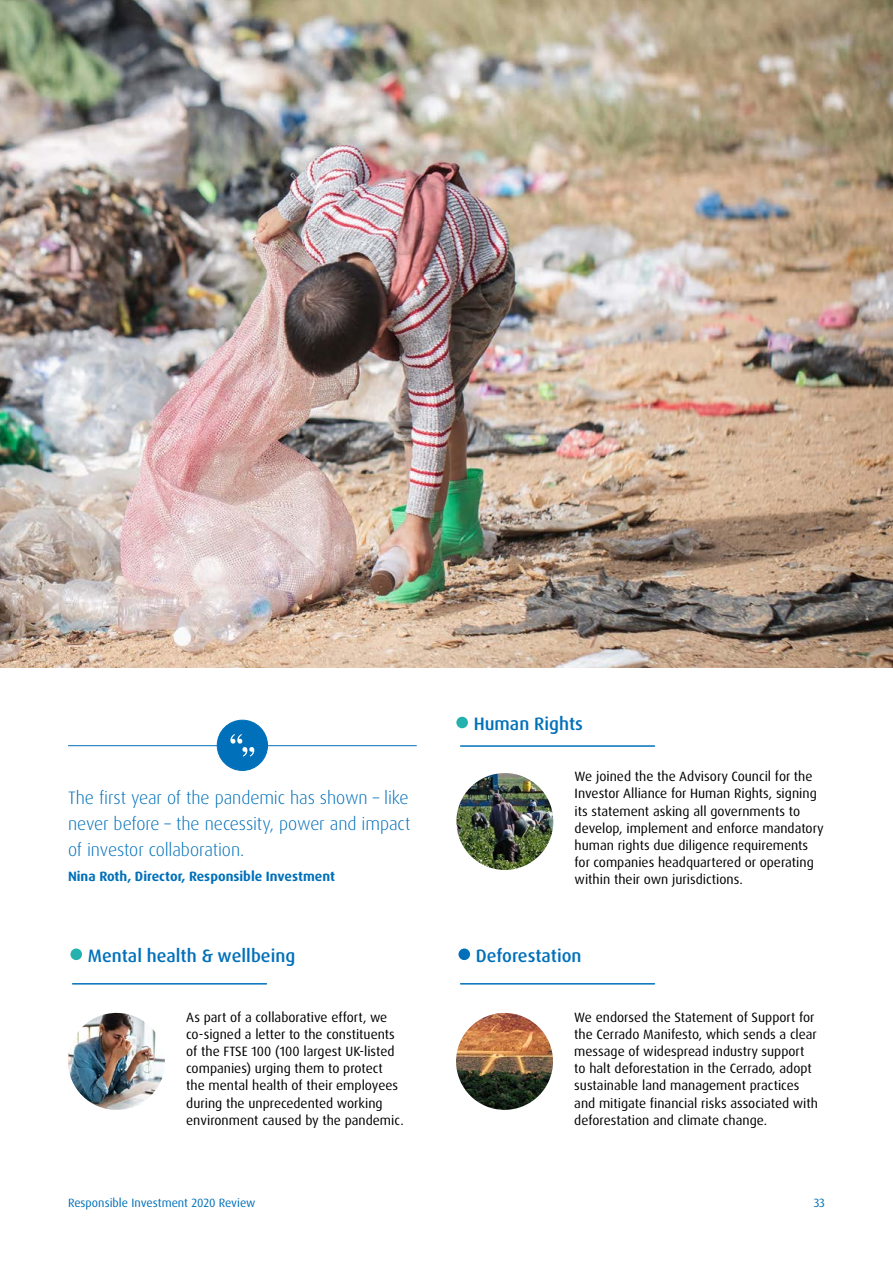
<style>
.page{position:relative;width:893px;height:1263px;background:#fff}
.page>*{position:absolute;margin:0;border:0;box-sizing:border-box;transform-origin:0 0}
.t1{font:300 18px/25.8px "Dax Pro";letter-spacing:-.005em;color:#0070ba;text-align:justify}
.t2{font:500 18px "Dax Pro";color:#0070ba}
.t3{font:13.5px/17.1px "Dax Pro";color:#000}
.t4{font:700 13.5px "Dax Pro";color:#0070ba}
.t5{font:12px "Dax Pro";color:#0070ba}
</style>
<div class="page">
<img style="left:0;top:0;width:893px;height:668px">
<div style="left:458px;top:948px;width:12px;height:12px;background:#0070ba;border-radius:50%"></div>
<hr style="left:461px;top:983px;width:193px;height:1px;background:#0070ba">
<img style="left:456px;top:1013px;width:97px;height:97px;border-radius:48px">
<div style="left:70px;top:948px;width:12px;height:12px;background:#25b2af;border-radius:50%"></div>
<hr style="left:73px;top:983px;width:193px;height:1px;background:#0070ba">
<img style="left:68px;top:1013px;width:97px;height:97px;border-radius:48px">
<div style="left:456px;top:717px;width:12px;height:11px;background:#25b2af;border-radius:50%"></div>
<hr style="left:461px;top:745px;width:193px;height:2px;background:#0070ba">
<img style="left:456px;top:773px;width:97px;height:97px;border-radius:48px">
<hr style="left:68px;top:745px;width:349px;height:1px;background:#0070ba">
<div style="left:217px;top:720px;width:50px;height:50px;background:#0070ba;border-radius:50%"></div>
<div style="left:217px;top:720px;width:51px;height:51px;border:1px solid #0070ba;border-radius:50%"></div>
<svg style="left:230px;top:734px;width:24px;height:22px"></svg>
<h1 class="t1" style="left:68px;top:785px;width:344px">The first year of the pandemic has shown – like never before – the necessity, power and impact of investor collaboration.</h1>
<p class="t4" style="left:68px;top:868px;width:268px">Nina Roth, Director, Responsible Investment</p>
<h1 class="t2" style="left:88px;top:944px;width:209px">Mental health &amp; wellbeing</h1>
<p class="t3" style="left:186px;top:1008px;width:219px">As part of a collaborative effort, we co-signed a letter to the constituents of the FTSE 100 (100 largest UK-listed companies) urging them to protect the mental health of their employees during the unprecedented working environment caused by the pandemic.</p>
<h1 class="t2" style="left:474px;top:712px;width:111px">Human Rights</h1>
<p class="t3" style="left:575px;top:768px;width:251px">We joined the the Advisory Council for the Investor Alliance for Human Rights, signing its statement asking all governments to develop, implement and enforce mandatory human rights due diligence requirements for companies headquartered or operating within their own jurisdictions.</p>
<h1 class="t2" style="left:476px;top:944px;width:107px">Deforestation</h1>
<p class="t3" style="left:574px;top:1008px;width:245px">We endorsed the Statement of Support for the Cerrado Manifesto, which sends a clear message of widespread industry support to halt deforestation in the Cerrado, adopt sustainable land management practices and mitigate financial risks associated with deforestation and climate change.</p>
<p class="t5" style="left:68px;top:1195px;width:189px">Responsible Investment 2020 Review</p>
<p class="t5" style="left:814px;top:1195px;width:13px">33</p>
</div>
